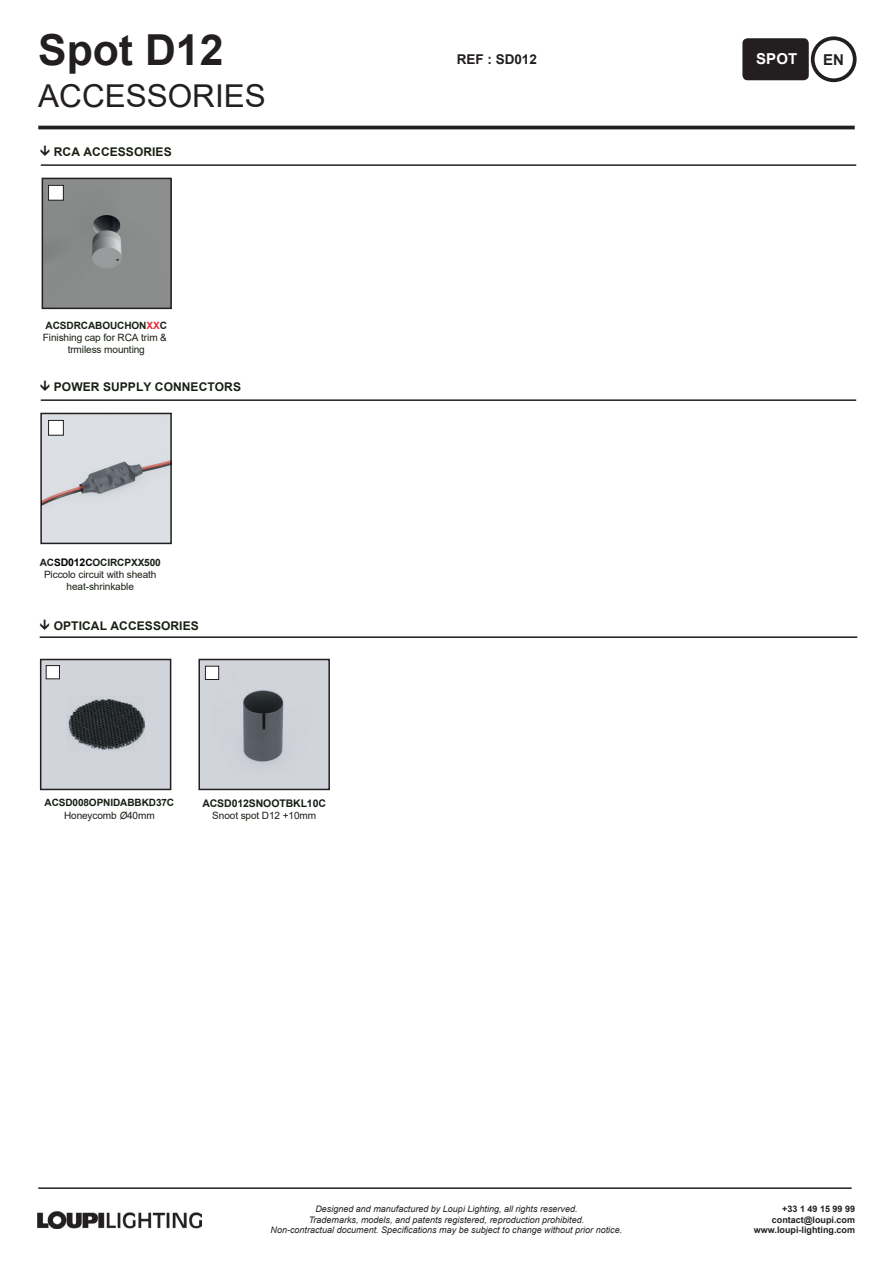
<style>
.page{position:relative;width:893px;height:1263px;background:#fff}
.page>*{position:absolute;margin:0;border:0;box-sizing:border-box;transform-origin:0 0}
.t1{font:700 42.75px "Arial";color:#231f20}
.t2{font:31.5px "Arial";color:#231f20}
.t3{font:700 15px "Arial";letter-spacing:.005em;color:#fff}
.t4{font:700 15px "Arial";color:#231f20}
.t5{font:700 13.5px "Arial";color:#231f20}
.t6{font:700 12px "Arial";letter-spacing:.005em;color:#182014}
.t7{font:700 10.5px "Arial";letter-spacing:-.01em;color:#181f18}
.t8{font:10.05px/12px "Arial";letter-spacing:-.01em;color:#182014;text-align:center}
.t9{font:700 10.05px/12px "Arial";letter-spacing:-.01em;color:#182014;text-align:center}
.t10{font:italic 9px/10.8px "Arial";color:#231f20;text-align:center}
.t11{font:700 9px/10.8px "Arial";color:#231f20;text-align:right}
.s1{font-weight:700}
.s2{font-weight:700;color:#eb2938}
.s3{font-weight:700;color:#000002}
.s4{font-weight:700;font-size:10.5px;color:#000002}
.s5{font-weight:400}
.s6{font-weight:400;font-style:italic}
</style>
<div class="page">
<hr style="left:38px;top:126px;width:817px;height:3px;background:#231f20">
<div style="left:811px;top:36px;width:46px;height:46px;border:4px solid #231f20;border-radius:50%"></div>
<div style="left:742px;top:38px;width:67px;height:42px;background:#231f20;border-radius:5px"></div>
<img style="left:38px;top:1211px;width:163px;height:17px">
<hr style="left:38px;top:1187px;width:814px;height:2px;background:#231f20">
<div style="left:198px;top:659px;width:132px;height:131px;background:#d1d4da;border:2px solid #221f21"></div>
<div style="left:205px;top:666px;width:14px;height:13px;background:#fff"></div>
<div style="left:205px;top:666px;width:14px;height:14px;border:1px solid #221f20"></div>
<img style="left:212px;top:672px;width:72px;height:92px">
<img style="left:45px;top:181px;width:124px;height:125px">
<hr style="left:40px;top:636px;width:817px;height:2px;background:#191d15">
<div style="left:40px;top:659px;width:131px;height:131px;background:#d1d4da;border:2px solid #221f21"></div>
<div style="left:46px;top:665px;width:13px;height:14px;background:#fff"></div>
<div style="left:46px;top:665px;width:14px;height:14px;border:1px solid #221f20"></div>
<img style="left:68px;top:696px;width:76px;height:55px">
<hr style="left:41px;top:399px;width:815px;height:2px;background:#231f20">
<svg style="left:40px;top:413px;width:132px;height:131px"></svg>
<img style="left:41px;top:413px;width:130px;height:130px">
<div style="left:49px;top:420px;width:14px;height:15px;background:#fff"></div>
<div style="left:48px;top:420px;width:16px;height:16px;border:1px solid #221f20"></div>
<hr style="left:41px;top:164px;width:815px;height:2px;background:#231f20">
<div style="left:49px;top:185px;width:14px;height:15px;background:#fff"></div>
<div style="left:48px;top:185px;width:16px;height:16px;border:1px solid #221f20"></div>
<div style="left:42px;top:178px;width:130px;height:131px;border:2px solid #221f21"></div>
<h1 class="t1" style="left:38px;top:19px;width:187px">Spot D12</h1>
<h2 class="t2" style="left:38px;top:74px;width:229px">ACCESSORIES</h2>
<h3 class="t6" style="left:54px;top:144px;width:119px">RCA ACCESSORIES</h3>
<p class="t8" style="left:43px;top:320px;width:126px"><span class="s1">ACSDRCABOUCHON</span><span class="s2">XX</span><span class="s1">C<br></span>Finishing cap for RCA trim &amp; trmiless mounting</p>
<h3 class="t6" style="left:54px;top:379px;width:189px">POWER SUPPLY CONNECTORS</h3>
<p class="t8" style="left:40px;top:556px;width:123px"><span class="s1">AC</span><span class="s3">S</span><span class="s4">D012</span><span class="s3">C</span><span class="s1">OCIRCPXX500<br></span>Piccolo circuit with sheath heat-shrinkable</p>
<h3 class="t6" style="left:54px;top:618px;width:147px">OPTICAL ACCESSORIES</h3>
<p class="t9" style="left:45px;top:797px;width:131px">ACSD008OPNIDABBKD37C<br><span class="s5">Honeycomb</span> <span class="s6">Ø</span><span class="s5">40mm</span></p>
<p class="t7" style="left:202px;top:796px;width:125px">ACSD012SNOOTBKL10C</p>
<p class="t8" style="left:212px;top:810px;width:105px">Snoot spot D12 +10mm</p>
<h3 class="t3" style="left:755px;top:48px;width:43px">RSPOT</h3>
<h3 class="t3" style="left:766px;top:49px;width:36px">AILS</h3>
<h3 class="t5" style="left:457px;top:50px;width:82px">REF : SD012</h3>
<h3 class="t4" style="left:823px;top:49px;width:22px">EN</h3>
<p class="t10" style="left:271px;top:1203px;width:353px">Designed and manufactured by Loupi Lighting, all rights reserved.<br>Trademarks, models, and patents registered, reproduction prohibited.<br>Non-contractual document. Specifications may be subject to change without prior notice.</p>
<p class="t11" style="left:754px;top:1203px;width:103px">+33 1 49 15 99 99 contact@loupi.com www.loupi-lighting.com</p>
</div>
